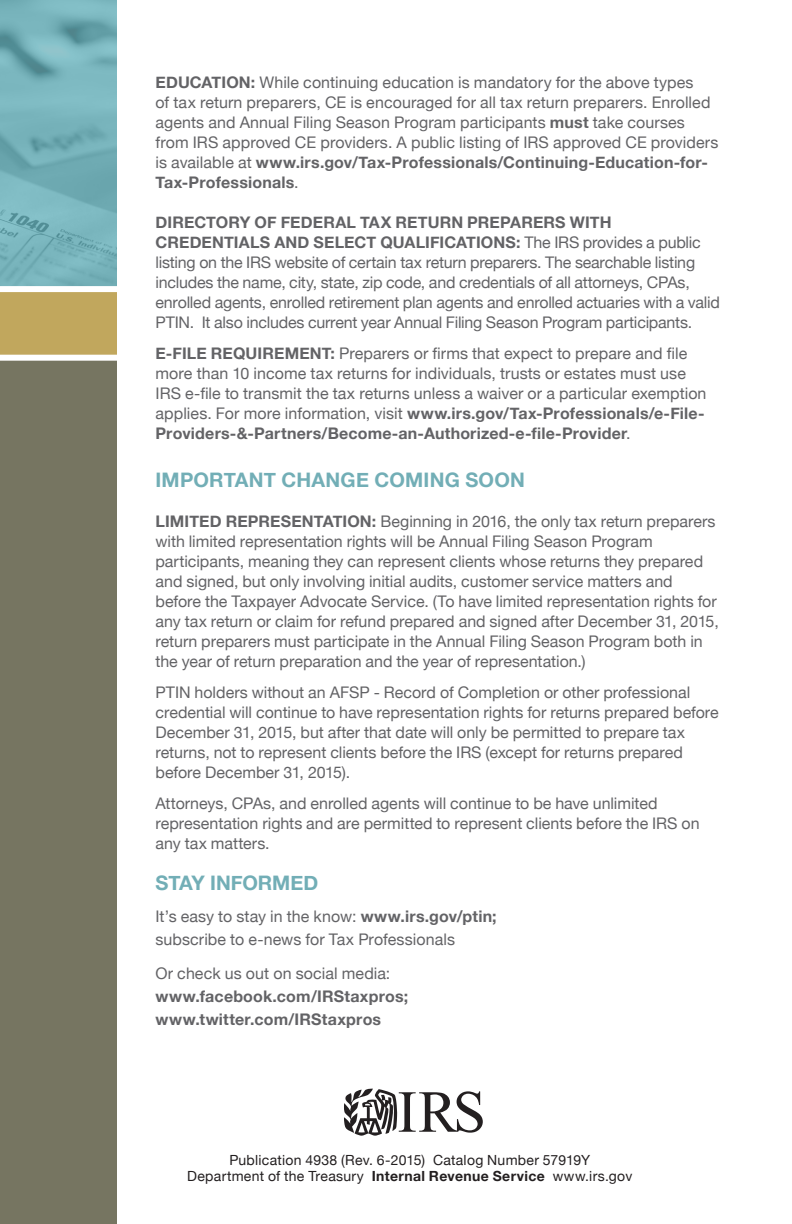
<style>
.page{position:relative;width:792px;height:1224px;background:#fff}
.page>*{position:absolute;margin:0;border:0;box-sizing:border-box;transform-origin:0 0}
.t1{font:700 20px "Helvetica Neue";letter-spacing:.01em;color:#72aeb6}
.t2{font:16px/20px "Helvetica Neue";color:#636366}
.t3{font:700 16px/23px "Helvetica Neue";letter-spacing:.015em;color:#636366}
.t4{font:14px/16px "Helvetica Neue";letter-spacing:.02em;color:#231f20;text-align:center}
.s1{font-weight:700}
</style>
<div class="page">
<svg style="left:344px;top:1089px;width:139px;height:47px"></svg>
<div style="left:0;top:289px;width:116px;height:68px;background:#c1a75d"></div>
<div style="left:0;top:359px;width:116px;height:865px;background:#767561"></div>
<img style="left:0;top:0;width:116px;height:286px">
<div style="left:0;top:286px;width:123px;height:6px;background:#fff"></div>
<div style="left:0;top:355px;width:123px;height:6px;background:#fff"></div>
<p class="t2" style="left:156px;top:72px;width:565px"><span class="s1">EDUCATION:</span> While continuing education is mandatory for the above types<br>of tax return preparers, CE is encouraged for all tax return preparers. Enrolled agents and Annual Filing Season Program participants <span class="s1">must</span> take courses from IRS approved CE providers. A public listing of IRS approved CE providers is available at <span class="s1">www.irs.gov/Tax-Professionals/Continuing-Education-for-Tax-Professionals</span>.</p>
<p class="t2" style="left:156px;top:212px;width:566px"><span class="s1">DIRECTORY OF FEDERAL TAX RETURN PREPARERS WITH CREDENTIALS AND SELECT QUALIFICATIONS:</span> The IRS provides a public listing on the IRS website of certain tax return preparers. The searchable listing includes the name, city, state, zip code, and credentials of all attorneys, CPAs, enrolled agents, enrolled retirement plan agents and enrolled actuaries with a valid PTIN. It also includes current year Annual Filing Season Program participants.</p>
<p class="t2" style="left:156px;top:343px;width:553px"><span class="s1">E-FILE REQUIREMENT:</span> Preparers or firms that expect to prepare and file more than 10 income tax returns for individuals, trusts or estates must use IRS e-file to transmit the tax returns unless a waiver or a particular exemption applies. For more information, visit <span class="s1">www.irs.gov/Tax-Professionals/e-File-Providers-&amp;-Partners/Become-an-Authorized-e-file-Provider</span>.</p>
<p class="t1" style="left:156px;top:467px;width:371px">IMPORTANT CHANGE COMING SOON</p>
<p class="t2" style="left:156px;top:511px;width:565px"><span class="s1">LIMITED REPRESENTATION:</span> Beginning in 2016, the only tax return preparers with limited representation rights will be Annual Filing Season Program participants, meaning they can represent clients whose returns they prepared and signed, but only involving initial audits, customer service matters and before the Taxpayer Advocate Service. (To have limited representation rights for any tax return or claim for refund prepared and signed after December 31, 2015, return preparers must participate in the Annual Filing Season Program both in the year of return preparation and the year of representation.)</p>
<p class="t2" style="left:156px;top:682px;width:565px">PTIN holders without an AFSP - Record of Completion or other professional credential will continue to have representation rights for returns prepared before December 31, 2015, but after that date will only be permitted to prepare tax returns, not to represent clients before the IRS (except for returns prepared before December 31, 2015).</p>
<p class="t2" style="left:156px;top:793px;width:546px">Attorneys, CPAs, and enrolled agents will continue to be have unlimited representation rights and are permitted to represent clients before the IRS on any tax matters.</p>
<p class="t1" style="left:156px;top:871px;width:164px">STAY INFORMED</p>
<p class="t2" style="left:156px;top:905px;width:343px;line-height:23px">It’s easy to stay in the know: <span class="s1">www.irs.gov/ptin; </span>subscribe to e-news for Tax Professionals</p>
<p class="t2" style="left:156px;top:963px;width:236px">Or check us out on social media:</p>
<p class="t3" style="left:156px;top:985px;width:254px">www.facebook.com/IRStaxpros; www.twitter.com/IRStaxpros</p>
<p class="t4" style="left:187px;top:1152px;width:447px">Publication 4938 (Rev. 6-2015) Catalog Number 57919Y<br>Department of the Treasury <span class="s1">Internal Revenue Service</span> www.irs.gov</p>
</div>
